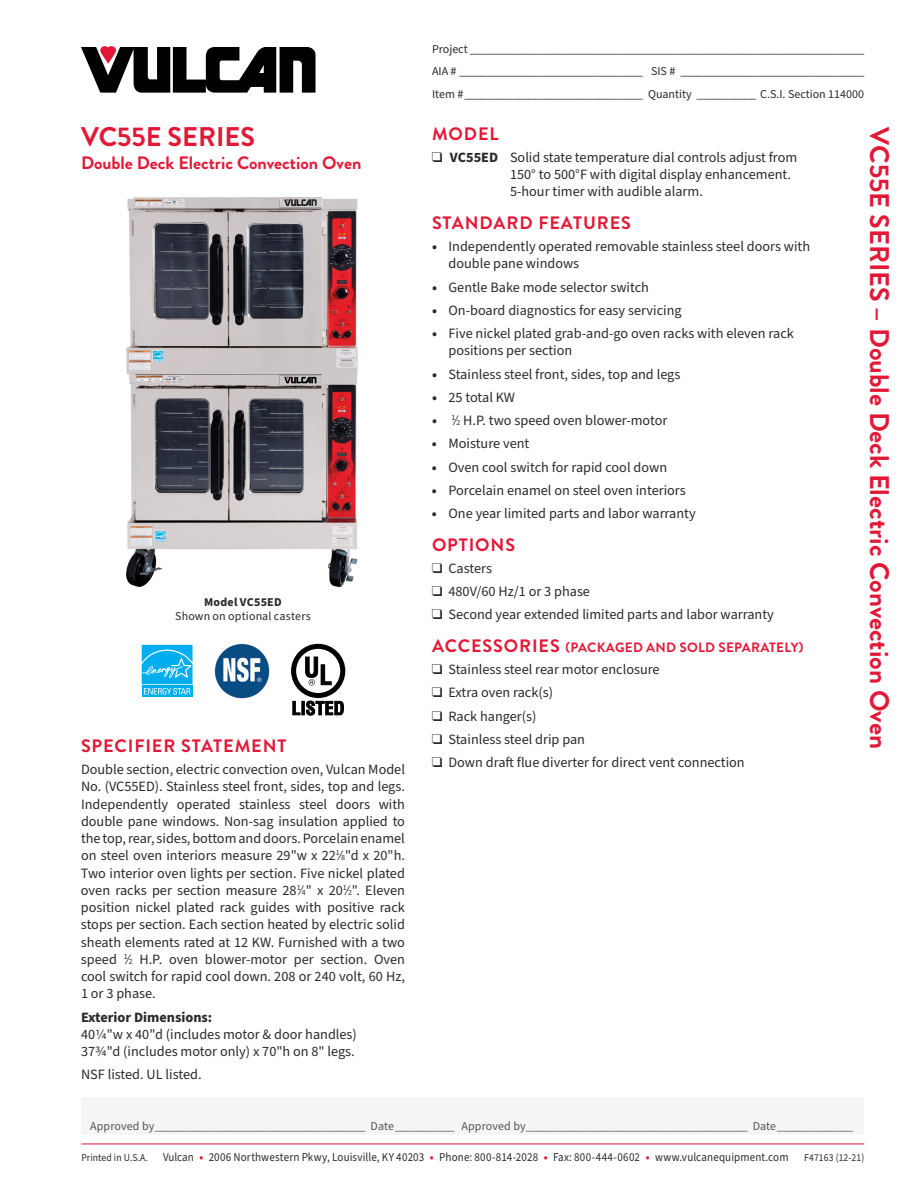
<style>
.page{position:relative;width:918px;height:1188px;background:#fff}
.page>*{position:absolute;margin:0;border:0;box-sizing:border-box;transform-origin:0 0}
.t1{font:700 27px "Brandon Grotesque";color:#e31837}
.t2{font:700 18px "Brandon Grotesque";letter-spacing:.05em;color:#e31837}
.t3{font:700 18px "Brandon Grotesque";color:#e31837}
.t4{font:14.25px/17.2px "Source Sans Pro";color:#292a2e}
.t5{font:700 14.25px "Source Sans Pro";color:#292a2e}
.t6{font:700 13.5px "Brandon Grotesque";letter-spacing:.02em;color:#e31837}
.t7{font:12px/22.5px "Source Sans Pro";letter-spacing:.01em;color:#292a2e;text-align:justify}
.t8{font:12px "Source Sans Pro";letter-spacing:.005em;color:#575356}
.t9{font:12px "Source Sans Pro";letter-spacing:.01em;color:#292a2e;scale:.92 1}
.t10{font:700 12px "Source Sans Pro";letter-spacing:.015em;color:#292a2e}
.t11{font:10.5px "Source Sans Pro";letter-spacing:.01em;color:#292a2e;scale:.92 1}
.s1{font-size:7.8px}
.s2{font-weight:700}
.s3{font-size:18px}
.s4{font-weight:700;color:#e31837}
</style>
<div class="page">
<svg style="left:81px;top:46px;width:235px;height:47px"></svg>
<div style="left:81px;top:1097px;width:783px;height:38px;background:#f4f5f6"></div>
<hr style="left:81px;top:1144px;width:783px;height:1px;background:#e31837">
<img style="left:214px;top:643px;width:55px;height:55px">
<svg style="left:141px;top:644px;width:52px;height:53px;background:#2ebcf1"></svg>
<div style="left:291px;top:644px;width:54px;height:54px;border:5px solid #000;border-radius:50%"></div>
<svg style="left:305px;top:656px;width:27px;height:30px"></svg>
<svg style="left:292px;top:700px;width:52px;height:16px"></svg>
<img style="left:127px;top:198px;width:230px;height:388px">
<h1 class="t1" style="left:81px;top:118px;width:176px">VC55E SERIES</h1>
<p class="t3" style="left:81px;top:150px;width:282px">Double Deck Electric Convection Oven</p>
<p class="t10" style="left:204px;top:594px;width:79px">Model VC55ED</p>
<p class="t7" style="left:175px;top:605px;width:137px">Shown on optional casters</p>
<p class="t2" style="left:81px;top:734px;width:207px">SPECIFIER STATEMENT</p>
<p class="t4" style="left:81px;top:761px;width:326px;text-align:justify">Double section, electric convection oven, Vulcan Model No. (VC55ED). Stainless steel front, sides, top and legs.<br>Independently operated stainless steel doors with double pane windows. Non-sag insulation applied to the top, rear, sides, bottom and doors. Porcelain enamel on steel oven interiors measure 29"w x 22<sup>1</sup>⁄<span class="s1">8</span>"d x 20"h.<br>Two interior oven lights per section. Five nickel plated oven racks per section measure 28<sup>1</sup>⁄<span class="s1">4</span>" x 20<sup>1</sup>⁄<span class="s1">2</span>". Eleven position nickel plated rack guides with positive rack stops per section. Each section heated by electric solid sheath elements rated at 12 KW. Furnished with a two speed <sup>1</sup>⁄<span class="s1">2</span> H.P. oven blower-motor per section. Oven cool switch for rapid cool down. 208 or 240 volt, 60 Hz, 1 or 3 phase.</p>
<p class="t5" style="left:81px;top:1007px;width:133px">Exterior Dimensions:</p>
<p class="t4" style="left:81px;top:1026px;width:277px">401/4"w x 40"d (includes motor &amp; door handles)<br>373/4"d (includes motor only) x 70"h on 8" legs.</p>
<p class="t4" style="left:81px;top:1067px;width:122px">NSF listed. UL listed.</p>
<p class="t7" style="left:432px;top:38px;width:434px">Project _________________________________________________________________________ AIA # __________________________________ SIS # __________________________________ Item #_________________________________ Quantity ___________ C.S.I. Section 114000</p>
<p class="t2" style="left:432px;top:121px;width:68px">MODEL</p>
<p class="t4" style="left:510px;top:149px;width:289px;text-indent:-78px">❑ <span class="s2">VC55ED</span> Solid state temperature dial controls adjust from<br>150° to 500°F with digital display enhancement.<br>5-hour timer with audible alarm.</p>
<p class="t2" style="left:432px;top:211px;width:200px">STANDARD FEATURES</p>
<p class="t4" style="left:449px;top:238px;width:363px;text-indent:-17px"><span class="s2">•</span> Independently operated removable stainless steel doors with double pane windows</p>
<p class="t4" style="left:432px;top:279px;width:219px"><span class="s2">•</span> Gentle Bake mode selector switch</p>
<p class="t4" style="left:432px;top:302px;width:251px"><span class="s2">•</span> On-board diagnostics for easy servicing</p>
<p class="t4" style="left:449px;top:325px;width:347px;text-indent:-17px"><span class="s2">•</span> Five nickel plated grab-and-go oven racks with eleven rack positions per section</p>
<p class="t4" style="left:432px;top:366px;width:250px"><span class="s2">•</span> Stainless steel front, sides, top and legs</p>
<p class="t4" style="left:432px;top:389px;width:85px"><span class="s2">•</span> 25 total KW</p>
<p class="t4" style="left:432px;top:412px;width:237px"><span class="s2">•</span> <sup>1</sup>⁄<span class="s1">2</span> H.P. two speed oven blower-motor</p>
<p class="t4" style="left:432px;top:435px;width:99px"><span class="s2">•</span> Moisture vent</p>
<p class="t4" style="left:432px;top:459px;width:237px"><span class="s2">•</span> Oven cool switch for rapid cool down</p>
<p class="t4" style="left:432px;top:482px;width:255px"><span class="s2">•</span> Porcelain enamel on steel oven interiors</p>
<p class="t4" style="left:432px;top:505px;width:265px"><span class="s2">•</span> One year limited parts and labor warranty</p>
<p class="t2" style="left:432px;top:532px;width:85px">OPTIONS</p>
<p class="t4" style="left:432px;top:560px;width:62px">❑ Casters</p>
<p class="t4" style="left:432px;top:583px;width:160px">❑ 480V/60 Hz/1 or 3 phase</p>
<p class="t4" style="left:432px;top:606px;width:343px">❑ Second year extended limited parts and labor warranty</p>
<p class="t6" style="left:432px;top:638px;width:373px"><span class="s3">ACCESSORIES</span> (PACKAGED AND SOLD SEPARATELY)</p>
<p class="t4" style="left:432px;top:661px;width:229px">❑ Stainless steel rear motor enclosure</p>
<p class="t4" style="left:432px;top:684px;width:123px">❑ Extra oven rack(s)</p>
<p class="t4" style="left:432px;top:708px;width:106px">❑ Rack hanger(s)</p>
<p class="t4" style="left:432px;top:731px;width:155px">❑ Stainless steel drip pan</p>
<p class="t4" style="left:432px;top:754px;width:314px">❑ Down draft flue diverter for direct vent connection</p>
<h1 class="t1" style="left:898px;top:127px;width:623px;rotate:90deg">VC55E SERIES – Double Deck Electric Convection Oven</h1>
<p class="t8" style="left:90px;top:1118px;width:764px">Approved by_______________________________________ Date___________ Approved by_________________________________________ Date______________</p>
<p class="t11" style="left:81px;top:1150px;width:74px">Printed in U.S.A.</p>
<p class="t9" style="left:163px;top:1149px;width:681px">Vulcan <span class="s4">•</span> 2006 Northwestern Pkwy, Louisville, KY 40203 <span class="s4">•</span> Phone: 800-814-2028 <span class="s4">•</span> Fax: 800-444-0602 <span class="s4">•</span> www.vulcanequipment.com</p>
<p class="t11" style="left:804px;top:1150px;width:67px">F47163 (12-21)</p>
</div>
